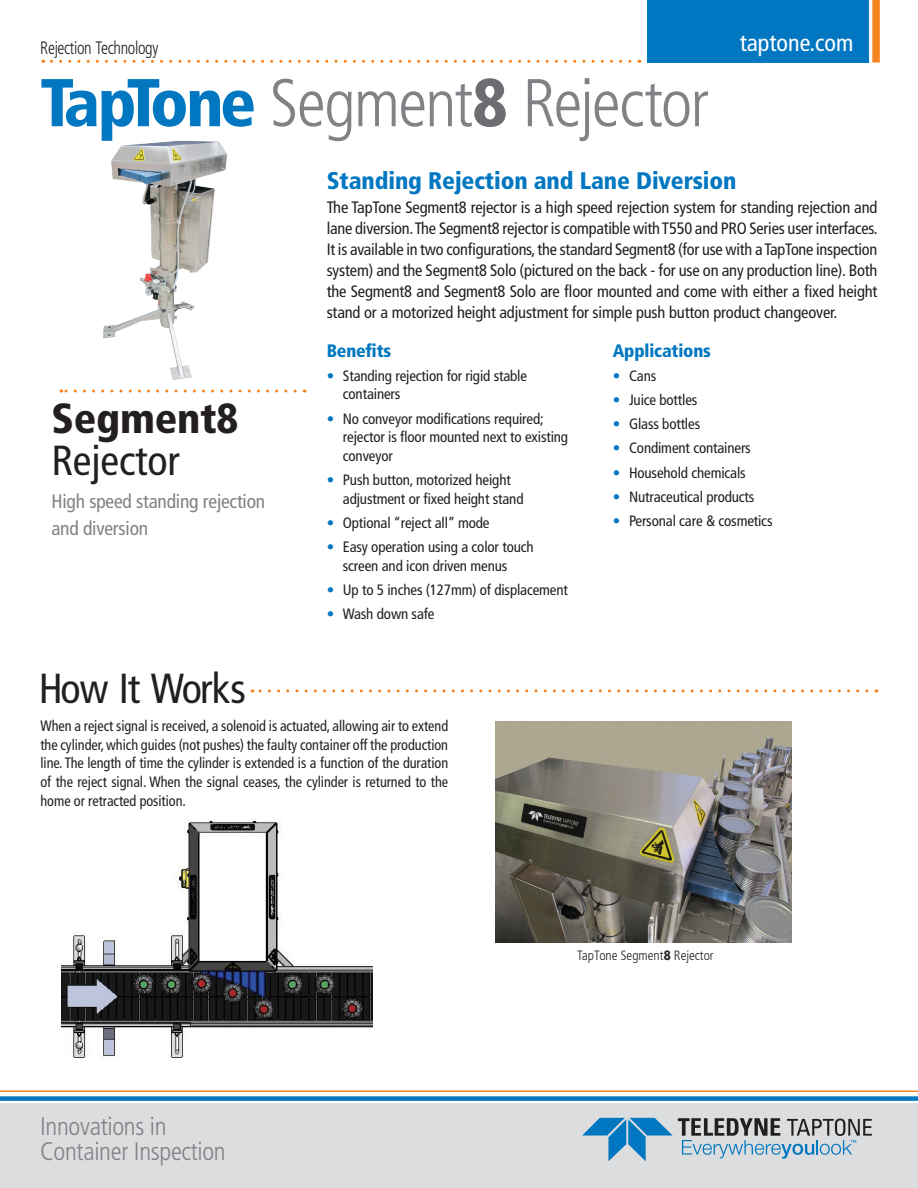
<style>
.page{position:relative;width:918px;height:1188px;background:#fff}
.page>*{position:absolute;margin:0;border:0;box-sizing:border-box;transform-origin:0 0}
.t1{font:300 condensed 67.5px "Frutiger LT Std";letter-spacing:-.025em;color:#808285}
.t2{font:condensed 42px "Frutiger LT Std";letter-spacing:-.005em;color:#231f20}
.t3{font:900 condensed 42px "Frutiger LT Std";letter-spacing:-.005em;color:#231f20}
.t4{font:300 condensed 25.5px/25.5px "Frutiger LT Std";letter-spacing:-.01em;color:#808285}
.t5{font:900 condensed 24px "Frutiger LT Std";letter-spacing:-.005em;color:#0077c0}
.t6{font:condensed 24px "Frutiger LT Std";color:#fff}
.t7{font:condensed 19.5px/27px "Frutiger LT Std";letter-spacing:-.01em;color:#808285}
.t8{font:900 condensed 18px "Frutiger LT Std";letter-spacing:-.01em;color:#0077c0}
.t9{font:300 condensed 18px "Frutiger LT Std";letter-spacing:-.02em;color:#231f20;scale:.9 1}
.t10{font:condensed 16.5px/21px "Frutiger LT Std";letter-spacing:-.01em;color:#231f20;text-align:justify}
.t11{font:condensed 15px/18.6px "Frutiger LT Std";letter-spacing:-.01em;color:#231f20}
.t12{font:condensed 15px/18.6px "Frutiger LT Std";letter-spacing:-.01em;color:#231f20;text-align:justify;scale:.95 1}
.t13{font:300 condensed 13.5px "Frutiger LT Std";color:#231f20}
.s1{font-weight:900;color:#0077c0}
.s2{font-weight:900;color:#6c6d70}
.s3{color:#0077c0}
.s4{font-weight:900}
</style>
<div class="page">
<div style="left:0;top:1103px;width:918px;height:85px;background:#dcdddf"></div>
<div style="left:0;top:1096px;width:918px;height:5px;background:#0077c0"></div>
<hr style="left:0;top:1090px;width:918px;height:2px;background:#f58320">
<svg style="left:43px;top:60px;width:587px;height:3px"></svg>
<div style="left:648px;top:0;width:221px;height:63px;background:#0077c0"></div>
<div style="left:872px;top:0;width:8px;height:63px;background:#f58320"></div>
<svg style="left:582px;top:1118px;width:290px;height:43px"></svg>
<img style="left:496px;top:721px;width:296px;height:222px">
<img style="left:62px;top:820px;width:311px;height:238px">
<svg style="left:61px;top:390px;width:234px;height:3px"></svg>
<svg style="left:252px;top:689px;width:615px;height:3px"></svg>
<img style="left:103px;top:140px;width:124px;height:240px">
<p class="t9" style="left:40px;top:37px;width:133px">Rejection Technology</p>
<h1 class="t1" style="left:40px;top:65px;width:670px"><span class="s1">TapTone</span> Segment<span class="s2">8</span> Rejector</h1>
<h3 class="t6" style="left:740px;top:28px;width:115px">taptone.com</h3>
<h2 class="t3" style="left:51px;top:393px;width:189px">Segment8</h2>
<h2 class="t2" style="left:51px;top:436px;width:130px">Rejector</h2>
<p class="t7" style="left:51px;top:488px;width:215px">High speed standing rejection and diversion</p>
<h2 class="t2" style="left:39px;top:664px;width:209px">How It Works</h2>
<h3 class="t5" style="left:327px;top:166px;width:411px">Standing Rejection and Lane Diversion</h3>
<p class="t10" style="left:327px;top:197px;width:552px">The TapTone Segment8 rejector is a high speed rejection system for standing rejection and lane diversion. The Segment8 rejector is compatible with T550 and PRO Series user interfaces.<br>It is available in two configurations, the standard Segment8 (for use with a TapTone inspection system) and the Segment8 Solo (pictured on the back - for use on any production line). Both the Segment8 and Segment8 Solo are floor mounted and come with either a fixed height stand or a motorized height adjustment for simple push button product changeover.</p>
<p class="t8" style="left:327px;top:340px;width:66px">Benefits</p>
<p class="t11" style="left:343px;top:366px;width:186px;text-indent:-16px"><span class="s3">•</span> Standing rejection for rigid stable containers</p>
<p class="t11" style="left:343px;top:409px;width:227px;text-indent:-16px"><span class="s3">•</span> No conveyor modifications required; rejector is floor mounted next to existing conveyor</p>
<p class="t11" style="left:343px;top:471px;width:182px;text-indent:-16px"><span class="s3">•</span> Push button, motorized height adjustment or fixed height stand</p>
<p class="t11" style="left:327px;top:513px;width:164px"><span class="s3">•</span> Optional “reject all” mode</p>
<p class="t11" style="left:343px;top:538px;width:192px;text-indent:-16px"><span class="s3">•</span> Easy operation using a color touch screen and icon driven menus</p>
<p class="t11" style="left:327px;top:581px;width:243px"><span class="s3">•</span> Up to 5 inches (127mm) of displacement</p>
<p class="t11" style="left:327px;top:605px;width:109px"><span class="s3">•</span> Wash down safe</p>
<p class="t8" style="left:613px;top:340px;width:100px">Applications</p>
<p class="t11" style="left:613px;top:366px;width:45px"><span class="s3">•</span> Cans</p>
<p class="t11" style="left:613px;top:391px;width:86px"><span class="s3">•</span> Juice bottles</p>
<p class="t11" style="left:613px;top:415px;width:89px"><span class="s3">•</span> Glass bottles</p>
<p class="t11" style="left:613px;top:439px;width:140px"><span class="s3">•</span> Condiment containers</p>
<p class="t11" style="left:613px;top:463px;width:134px"><span class="s3">•</span> Household chemicals</p>
<p class="t11" style="left:613px;top:488px;width:143px"><span class="s3">•</span> Nutraceutical products</p>
<p class="t11" style="left:613px;top:512px;width:161px"><span class="s3">•</span> Personal care &amp; cosmetics</p>
<p class="t12" style="left:40px;top:717px;width:431px">When a reject signal is received, a solenoid is actuated, allowing air to extend the cylinder, which guides (not pushes) the faulty container off the production line. The length of time the cylinder is extended is a function of the duration of the reject signal. When the signal ceases, the cylinder is returned to the home or retracted position.</p>
<h3 class="t4" style="left:40px;top:1114px;width:187px">Innovations in<br>Container Inspection</h3>
<p class="t13" style="left:577px;top:948px;width:138px">TapTone Segment<span class="s4">8</span> Rejector</p>
</div>
